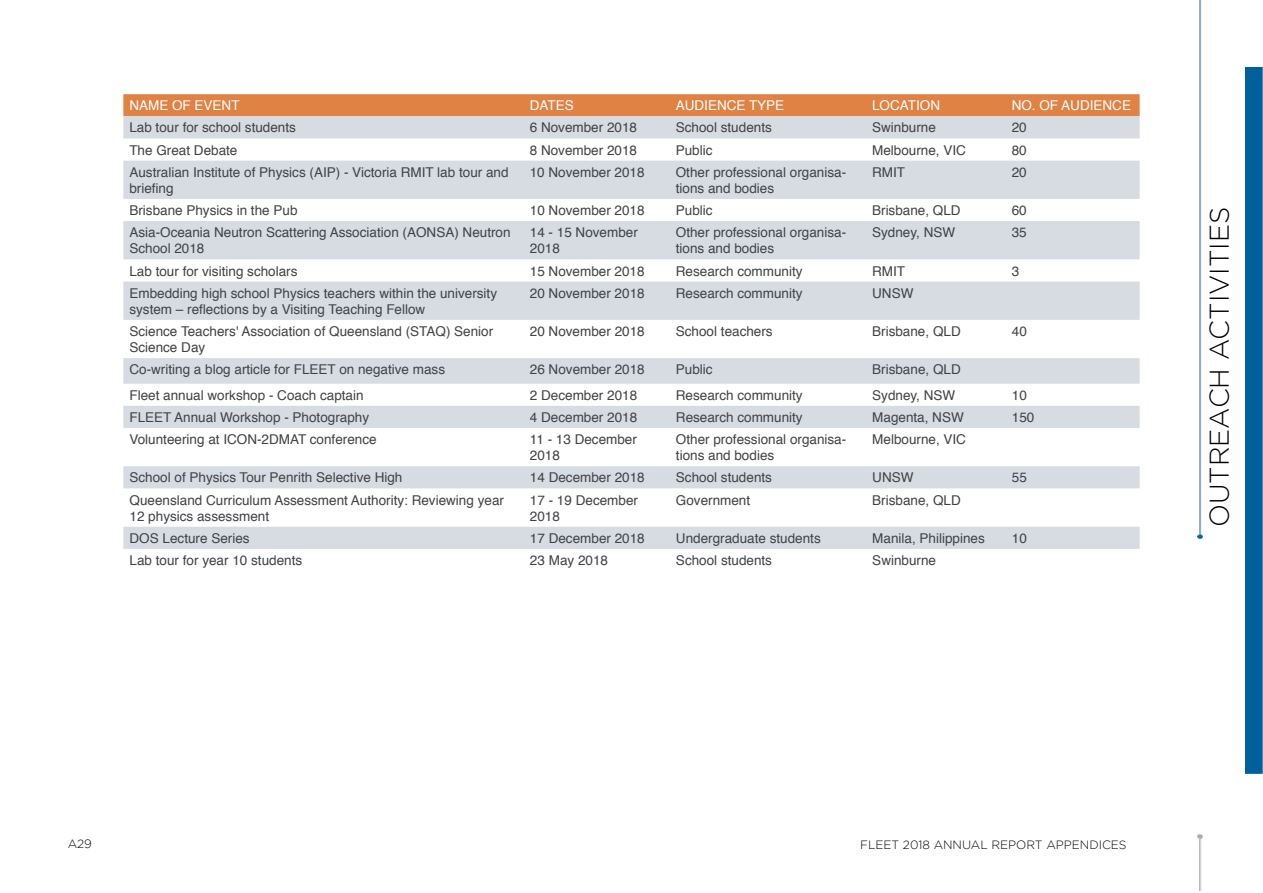
<style>
.page{position:relative;width:1263px;height:893px;background:#fff}
.page>*{position:absolute;margin:0;border:0;box-sizing:border-box;transform-origin:0 0}
.t1{font:300 27px "Gotham";color:#000}
.t2{font:13.5px/16.2px "Helvetica";color:#414244}
.t3{font:13.5px "Helvetica";color:#fff}
.t4{font:300 12px "Gotham";color:#000}
</style>
<div class="page">
<div style="left:1246px;top:68px;width:17px;height:706px;background:#00609c"></div>
<img style="left:1198px;top:0;width:4px;height:891px">
<div style="left:123px;top:94px;width:1016px;height:22px;background:#e08244"></div>
<svg style="left:123px;top:116px;width:1016px;height:433px;fill:#d7dce3"></svg>
<p class="t3" style="left:129px;top:95px;width:112px">NAME OF EVENT</p>
<p class="t3" style="left:530px;top:95px;width:46px">DATES</p>
<p class="t3" style="left:676px;top:95px;width:110px">AUDIENCE TYPE</p>
<p class="t3" style="left:872px;top:95px;width:70px">LOCATION</p>
<p class="t3" style="left:1012px;top:95px;width:121px">NO. OF AUDIENCE</p>
<p class="t2" style="left:129px;top:120px;width:168px">Lab tour for school students</p>
<p class="t2" style="left:530px;top:120px;width:109px">6 November 2018</p>
<p class="t2" style="left:676px;top:120px;width:98px">School students</p>
<p class="t2" style="left:872px;top:120px;width:65px">Swinburne</p>
<p class="t2" style="left:1012px;top:120px;width:17px">20</p>
<p class="t2" style="left:129px;top:142px;width:110px">The Great Debate</p>
<p class="t2" style="left:530px;top:142px;width:109px">8 November 2018</p>
<p class="t2" style="left:676px;top:142px;width:38px">Public</p>
<p class="t2" style="left:872px;top:142px;width:95px">Melbourne, VIC</p>
<p class="t2" style="left:1012px;top:142px;width:17px">80</p>
<p class="t2" style="left:129px;top:164px;width:381px">Australian Institute of Physics (AIP) - Victoria RMIT lab tour and briefing</p>
<p class="t2" style="left:530px;top:164px;width:116px">10 November 2018</p>
<p class="t2" style="left:676px;top:164px;width:172px">Other professional organisa&shy;tions and bodies</p>
<p class="t2" style="left:872px;top:164px;width:34px">RMIT</p>
<p class="t2" style="left:1012px;top:164px;width:17px">20</p>
<p class="t2" style="left:129px;top:203px;width:170px">Brisbane Physics in the Pub</p>
<p class="t2" style="left:530px;top:203px;width:116px">10 November 2018</p>
<p class="t2" style="left:676px;top:203px;width:38px">Public</p>
<p class="t2" style="left:872px;top:203px;width:90px">Brisbane, QLD</p>
<p class="t2" style="left:1012px;top:203px;width:17px">60</p>
<p class="t2" style="left:129px;top:225px;width:383px">Asia-Oceania Neutron Scattering Association (AONSA) Neutron<br>School 2018</p>
<p class="t2" style="left:530px;top:225px;width:110px">14 - 15 November<br>2018</p>
<p class="t2" style="left:676px;top:225px;width:172px">Other professional organisa&shy;tions and bodies</p>
<p class="t2" style="left:872px;top:225px;width:85px">Sydney, NSW</p>
<p class="t2" style="left:1012px;top:225px;width:17px">35</p>
<p class="t2" style="left:129px;top:263px;width:170px">Lab tour for visiting scholars</p>
<p class="t2" style="left:530px;top:263px;width:116px">15 November 2018</p>
<p class="t2" style="left:676px;top:263px;width:128px">Research community</p>
<p class="t2" style="left:872px;top:263px;width:34px">RMIT</p>
<p class="t2" style="left:1012px;top:263px;width:9px">3</p>
<p class="t2" style="left:129px;top:285px;width:369px">Embedding high school Physics teachers within the university system – reflections by a Visiting Teaching Fellow</p>
<p class="t2" style="left:530px;top:285px;width:116px">20 November 2018</p>
<p class="t2" style="left:676px;top:285px;width:128px">Research community</p>
<p class="t2" style="left:872px;top:285px;width:43px">UNSW</p>
<p class="t2" style="left:129px;top:324px;width:365px">Science Teachers' Association of Queensland (STAQ) Senior<br>Science Day</p>
<p class="t2" style="left:530px;top:324px;width:116px">20 November 2018</p>
<p class="t2" style="left:676px;top:324px;width:98px">School teachers</p>
<p class="t2" style="left:872px;top:324px;width:90px">Brisbane, QLD</p>
<p class="t2" style="left:1012px;top:324px;width:17px">40</p>
<p class="t2" style="left:129px;top:362px;width:317px">Co-writing a blog article for FLEET on negative mass</p>
<p class="t2" style="left:530px;top:362px;width:116px">26 November 2018</p>
<p class="t2" style="left:676px;top:362px;width:38px">Public</p>
<p class="t2" style="left:872px;top:362px;width:90px">Brisbane, QLD</p>
<p class="t2" style="left:129px;top:387px;width:236px">Fleet annual workshop - Coach captain</p>
<p class="t2" style="left:530px;top:387px;width:109px">2 December 2018</p>
<p class="t2" style="left:676px;top:387px;width:128px">Research community</p>
<p class="t2" style="left:872px;top:387px;width:85px">Sydney, NSW</p>
<p class="t2" style="left:1012px;top:387px;width:17px">10</p>
<p class="t2" style="left:129px;top:409px;width:241px">FLEET Annual Workshop - Photography</p>
<p class="t2" style="left:530px;top:409px;width:109px">4 December 2018</p>
<p class="t2" style="left:676px;top:409px;width:128px">Research community</p>
<p class="t2" style="left:872px;top:409px;width:93px">Magenta, NSW</p>
<p class="t2" style="left:1012px;top:409px;width:24px">150</p>
<p class="t2" style="left:130px;top:432px;width:249px">Volunteering at ICON-2DMAT conference</p>
<p class="t2" style="left:530px;top:432px;width:109px">11 - 13 December<br>2018</p>
<p class="t2" style="left:676px;top:432px;width:172px">Other professional organisa&shy;tions and bodies</p>
<p class="t2" style="left:872px;top:432px;width:95px">Melbourne, VIC</p>
<p class="t2" style="left:130px;top:470px;width:274px">School of Physics Tour Penrith Selective High</p>
<p class="t2" style="left:530px;top:470px;width:116px">14 December 2018</p>
<p class="t2" style="left:676px;top:470px;width:98px">School students</p>
<p class="t2" style="left:872px;top:470px;width:43px">UNSW</p>
<p class="t2" style="left:1012px;top:470px;width:17px">55</p>
<p class="t2" style="left:130px;top:492px;width:376px">Queensland Curriculum Assessment Authority: Reviewing year<br>12 physics assessment</p>
<p class="t2" style="left:530px;top:492px;width:110px">17 - 19 December<br>2018</p>
<p class="t2" style="left:676px;top:492px;width:76px">Government</p>
<p class="t2" style="left:872px;top:492px;width:90px">Brisbane, QLD</p>
<p class="t2" style="left:130px;top:530px;width:122px">DOS Lecture Series</p>
<p class="t2" style="left:530px;top:530px;width:116px">17 December 2018</p>
<p class="t2" style="left:676px;top:530px;width:146px">Undergraduate students</p>
<p class="t2" style="left:872px;top:530px;width:114px">Manila, Philippines</p>
<p class="t2" style="left:1012px;top:530px;width:17px">10</p>
<p class="t2" style="left:130px;top:553px;width:174px">Lab tour for year 10 students</p>
<p class="t2" style="left:530px;top:553px;width:80px">23 May 2018</p>
<p class="t2" style="left:676px;top:553px;width:98px">School students</p>
<p class="t2" style="left:872px;top:553px;width:65px">Swinburne</p>
<h1 class="t1" style="left:1204px;top:527px;width:322px;rotate:-90deg">OUTREACH ACTIVITIES</h1>
<p class="t4" style="left:68px;top:837px;width:26px">A29</p>
<p class="t4" style="left:860px;top:838px;width:268px">FLEET 2018 ANNUAL REPORT APPENDICES</p>
</div>
